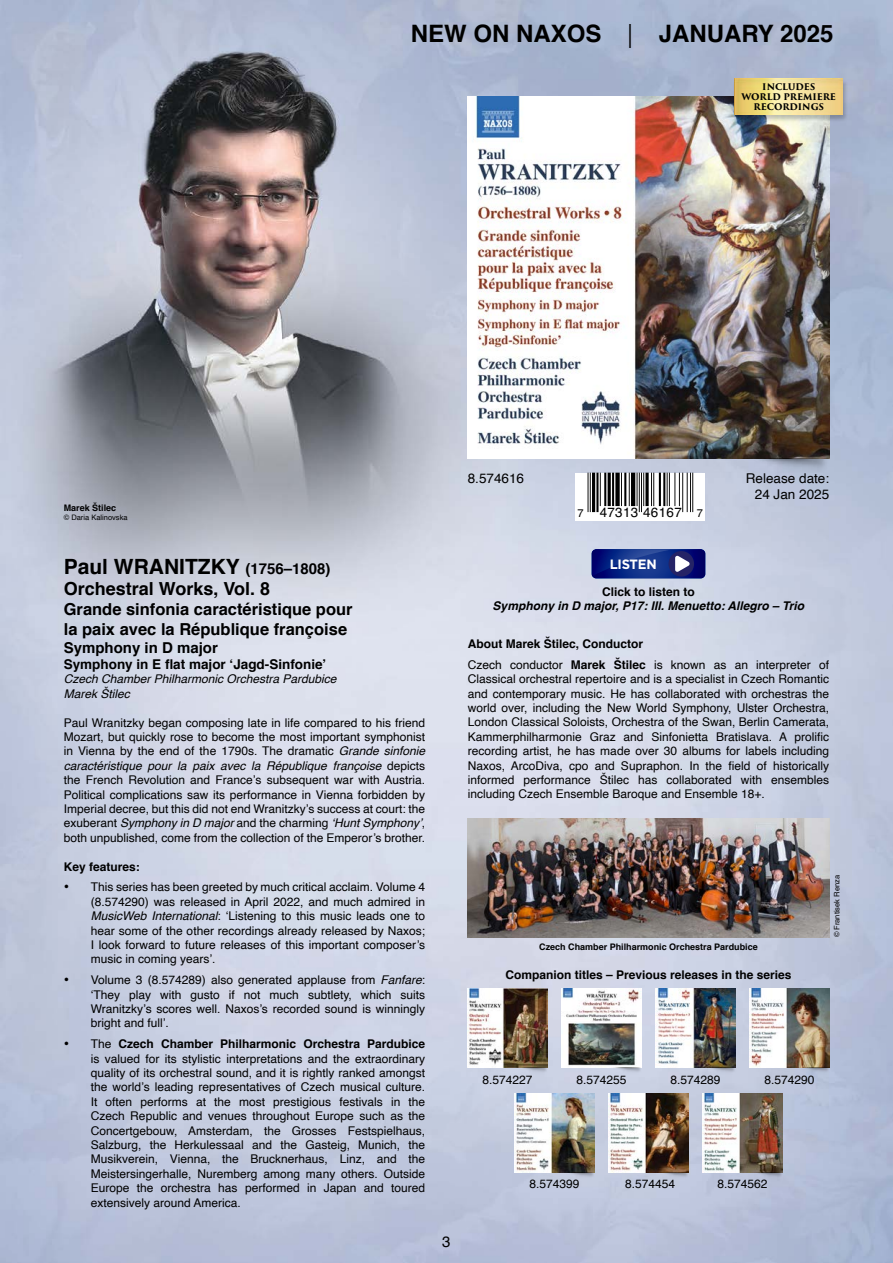
<style>
.page{position:relative;width:893px;height:1263px;background:#fff}
.page>*{position:absolute;margin:0;border:0;box-sizing:border-box;transform-origin:0 0}
.t1{font:700 24px "Helvetica";color:#000}
.t2{font:700 21px "Helvetica";color:#000}
.t3{font:700 18px "Helvetica";color:#000}
.t4{font:700 16.5px/19.8px "Helvetica";color:#000}
.t5{font:700 15px "Helvetica";color:#000}
.t6{font:15px "Helvetica";color:#000}
.t7{font:700 13.5px "Helvetica";color:#000}
.t8{font:13.5px/16.2px "Helvetica";color:#000;text-align:right}
.t9{font:700 13.5px "Gotham";letter-spacing:-.02em;color:#fff}
.t10{font:13.35px "Helvetica";letter-spacing:.025em;color:#000}
.t11{font:12px/14.4px "Helvetica";color:#000;text-align:justify}
.t12{font:700 12px "Helvetica";color:#000}
.t13{font:italic 12px/14.4px "Helvetica";color:#000}
.t14{font:italic 700 12px "Helvetica";color:#000}
.t15{font:700 9px "Helvetica";color:#000}
.t16{font:700 9px/9.9px "Trajan Pro 3";letter-spacing:-.005em;color:#000;text-align:center}
.t17{font:7.5px "Helvetica";color:#000}
.s1{font-weight:300}
.s2{font-size:15px}
.s3{font-style:italic}
.s4{font-weight:700}
.s5{font-size:11.1px}
</style>
<div class="page">
<img style="left:0;top:0;width:893px;height:1263px">
<img style="left:468px;top:97px;width:361px;height:361px">
<img style="left:652px;top:458px;width:177px;height:15px">
<svg style="left:575px;top:473px;width:130px;height:47px"></svg>
<hr style="left:692px;top:473px;width:1px;height:39px;background:#000">
<hr style="left:690px;top:473px;width:1px;height:39px;background:#000">
<hr style="left:687px;top:473px;width:1px;height:39px;background:#000">
<hr style="left:682px;top:473px;width:1px;height:39px;background:#000">
<hr style="left:679px;top:473px;width:1px;height:33px;background:#000">
<hr style="left:674px;top:473px;width:1px;height:33px;background:#000">
<hr style="left:669px;top:473px;width:1px;height:33px;background:#000">
<hr style="left:667px;top:473px;width:1px;height:33px;background:#000">
<hr style="left:663px;top:473px;width:2px;height:33px;background:#000">
<hr style="left:659px;top:473px;width:2px;height:33px;background:#000">
<hr style="left:653px;top:473px;width:1px;height:33px;background:#000">
<hr style="left:651px;top:473px;width:1px;height:33px;background:#000">
<svg style="left:645px;top:473px;width:4px;height:33px"></svg>
<hr style="left:643px;top:473px;width:1px;height:33px;background:#000">
<hr style="left:641px;top:473px;width:1px;height:39px;background:#000">
<hr style="left:639px;top:473px;width:1px;height:39px;background:#000">
<hr style="left:637px;top:473px;width:1px;height:33px;background:#000">
<hr style="left:631px;top:473px;width:4px;height:33px;background:#000">
<hr style="left:629px;top:473px;width:1px;height:33px;background:#000">
<hr style="left:624px;top:473px;width:2px;height:33px;background:#000">
<hr style="left:621px;top:473px;width:1px;height:33px;background:#000">
<div style="left:615px;top:473px;width:5px;height:33px;background:#000"></div>
<hr style="left:612px;top:473px;width:2px;height:33px;background:#000">
<hr style="left:608px;top:473px;width:3px;height:33px;background:#000">
<hr style="left:604px;top:473px;width:2px;height:33px;background:#000">
<hr style="left:600px;top:473px;width:1px;height:33px;background:#000">
<hr style="left:596px;top:473px;width:2px;height:39px;background:#000">
<hr style="left:592px;top:473px;width:3px;height:39px;background:#000">
<hr style="left:590px;top:473px;width:1px;height:39px;background:#000">
<hr style="left:588px;top:473px;width:1px;height:39px;background:#000">
<div style="left:732px;top:79px;width:117px;height:43px;background:#000;opacity:.23"></div>
<img style="left:734px;top:79px;width:109px;height:35px">
<svg style="left:591px;top:549px;width:114px;height:29px;background:#1b2f85"></svg>
<img style="left:468px;top:818px;width:361px;height:119px">
<img style="left:468px;top:988px;width:79px;height:80px">
<img style="left:484px;top:1068px;width:63px;height:6px">
<img style="left:562px;top:988px;width:79px;height:80px">
<img style="left:578px;top:1068px;width:63px;height:6px">
<img style="left:656px;top:988px;width:79px;height:80px">
<img style="left:672px;top:1068px;width:63px;height:6px">
<img style="left:750px;top:988px;width:79px;height:80px">
<img style="left:766px;top:1068px;width:63px;height:6px">
<img style="left:515px;top:1093px;width:79px;height:79px">
<img style="left:531px;top:1172px;width:63px;height:7px">
<img style="left:609px;top:1093px;width:79px;height:79px">
<img style="left:625px;top:1172px;width:63px;height:7px">
<img style="left:703px;top:1093px;width:79px;height:79px">
<img style="left:719px;top:1172px;width:63px;height:7px">
<h1 class="t1" style="left:411px;top:15px;width:424px">NEW ON NAXOS <span class="s1">|</span> JANUARY 2025</h1>
<p class="t16" style="left:741px;top:82px;width:96px">INCLUDES<br>WORLD PREMIERE<br>RECORDINGS</p>
<p class="t15" style="left:64px;top:501px;width:54px">Marek Štilec</p>
<p class="t17" style="left:64px;top:512px;width:65px">© Daria Kalinovska</p>
<h2 class="t2" style="left:64px;top:549px;width:268px">Paul WRANITZKY <span class="s2">(1756–1808)</span></h2>
<h3 class="t3" style="left:64px;top:574px;width:208px">Orchestral Works, Vol. 8</h3>
<h3 class="t4" style="left:64px;top:599px;width:290px">Grande sinfonia caractéristique pour la paix avec la République françoise</h3>
<p class="t5" style="left:64px;top:635px;width:156px">Symphony in D major</p>
<p class="t7" style="left:64px;top:653px;width:264px">Symphony in E flat major ‘Jagd-Sinfonie’</p>
<p class="t13" style="left:64px;top:672px;width:274px">Czech Chamber Philharmonic Orchestra Pardubice<br>Marek Štilec</p>
<p class="t11" style="left:64px;top:716px;width:363px">Paul Wranitzky began composing late in life compared to his friend Mozart, but quickly rose to become the most important symphonist in Vienna by the end of the 1790s. The dramatic <span class="s3">Grande sinfonie caractéristique pour la paix avec la République françoise</span> depicts the French Revolution and France’s subsequent war with Austria.<br>Political complications saw its performance in Vienna forbidden by Imperial decree, but this did not end Wranitzky’s success at court: the exuberant <span class="s3">Symphony in D major</span> and the charming <span class="s3">‘Hunt Symphony’</span>, both unpublished, come from the collection of the Emperor’s brother.</p>
<p class="t12" style="left:64px;top:857px;width:78px">Key features:</p>
<p class="t11" style="left:91px;top:880px;width:336px;text-indent:-27px">• This series has been greeted by much critical acclaim. Volume 4 (8.574290) was released in April 2022, and much admired in <span class="s3">MusicWeb International</span>: ‘Listening to this music leads one to hear some of the other recordings already released by Naxos; I look forward to future releases of this important composer’s music in coming years’.</p>
<p class="t11" style="left:91px;top:973px;width:336px;text-indent:-27px">• Volume 3 (8.574289) also generated applause from <span class="s3">Fanfare</span>: ‘They play with gusto if not much subtlety, which suits Wranitzky’s scores well. Naxos’s recorded sound is winningly bright and full’.</p>
<p class="t11" style="left:91px;top:1037px;width:336px;text-indent:-27px">• The <span class="s4">Czech Chamber Philharmonic Orchestra Pardubice </span>is valued for its stylistic interpretations and the extraordinary quality of its orchestral sound, and it is rightly ranked amongst the world’s leading representatives of Czech musical culture.<br>It often performs at the most prestigious festivals in the Czech Republic and venues throughout Europe such as the Concertgebouw, Amsterdam, the Grosses Festspielhaus, Salzburg, the Herkulessaal and the Gasteig, Munich, the Musikverein, Vienna, the Brucknerhaus, Linz, and the Meistersingerhalle, Nuremberg among many others. Outside Europe the orchestra has performed in Japan and toured extensively around America.</p>
<p class="t6" style="left:442px;top:1230px;width:10px">3</p>
<p class="t8" style="left:468px;top:470px;width:58px">8.574616</p>
<p class="t8" style="left:746px;top:470px;width:85px">Release date:<br>24 Jan 2025</p>
<p class="t10" style="left:577px;top:502px;width:127px"><span class="s5">7</span> 47313 46167 <span class="s5">7</span></p>
<p class="t9" style="left:610px;top:555px;width:48px">LISTEN</p>
<p class="t12" style="left:602px;top:582px;width:94px">Click to listen to</p>
<p class="t14" style="left:493px;top:596px;width:313px">Symphony in D major, P17: III. Menuetto: Allegro – Trio</p>
<p class="t11" style="left:468px;top:634px;width:363px;line-height:20.7px"><span class="s4">About Marek Štilec, Conductor<br></span>Czech conductor <span class="s4">Marek Štilec</span> is known as an interpreter of</p>
<p class="t11" style="left:468px;top:672px;width:363px">Classical orchestral repertoire and is a specialist in Czech Romantic and contemporary music. He has collaborated with orchestras the world over, including the New World Symphony, Ulster Orchestra, London Classical Soloists, Orchestra of the Swan, Berlin Camerata, Kammerphilharmonie Graz and Sinfonietta Bratislava. A prolific recording artist, he has made over 30 albums for labels including Naxos, ArcoDiva, cpo and Supraphon. In the field of historically informed performance Štilec has collaborated with ensembles including Czech Ensemble Baroque and Ensemble 18+.</p>
<p class="t15" style="left:539px;top:940px;width:220px">Czech Chamber Philharmonic Orchestra Pardubice</p>
<p class="t12" style="left:505px;top:965px;width:288px">Companion titles – Previous releases in the series</p>
<p class="t17" style="left:831px;top:937px;width:64px;rotate:-90deg">© Frantisek Renza</p>
<p class="t11" style="left:482px;top:1072px;width:52px">8.574227</p>
<p class="t11" style="left:576px;top:1072px;width:52px">8.574255</p>
<p class="t11" style="left:670px;top:1072px;width:52px">8.574289</p>
<p class="t11" style="left:764px;top:1072px;width:52px">8.574290</p>
<p class="t11" style="left:529px;top:1177px;width:52px">8.574399</p>
<p class="t11" style="left:625px;top:1177px;width:52px">8.574454</p>
<p class="t11" style="left:717px;top:1177px;width:52px">8.574562</p>
</div>
